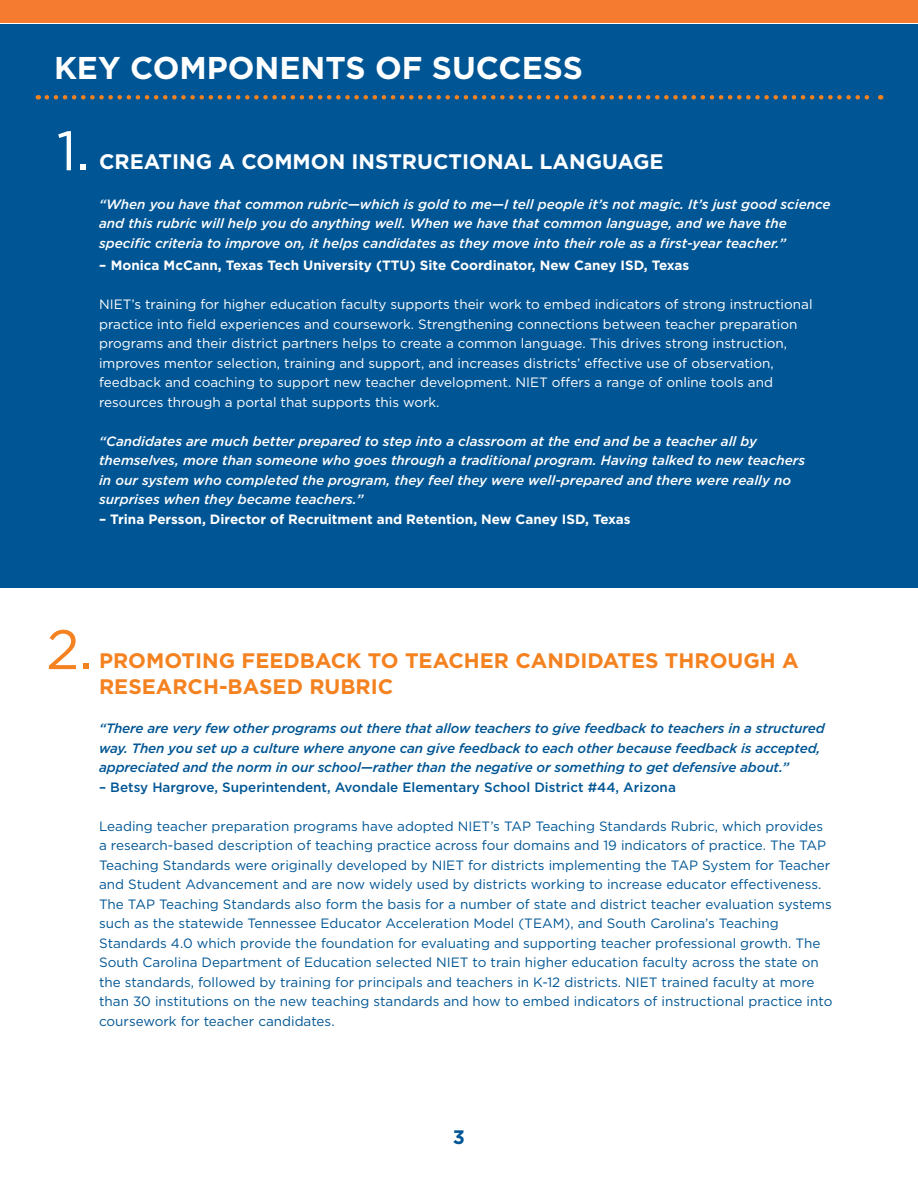
<style>
.page{position:relative;width:918px;height:1188px;background:#fff}
.page>*{position:absolute;margin:0;border:0;box-sizing:border-box;transform-origin:0 0}
.t1{font:55.5px "Gotham";color:#fff}
.t2{font:55.5px "Gotham";color:#f58220}
.t3{font:700 31.5px "Gotham";color:#fff}
.t4{font:700 21px/25.5px "Gotham";color:#f58220}
.t5{font:700 21px "Gotham";color:#fff}
.t6{font:700 19.5px "Gotham";color:#005695}
.t7{font:13.5px/19.5px "Gotham";color:#005694}
.t8{font:italic 500 13.5px/19.5px "Gotham";color:#fff}
.t9{font:13.5px/19.5px "Gotham";color:#fff}
.t10{font:italic 500 13.5px/19.5px "Gotham";letter-spacing:-.01em;color:#005694}
.t11{font:700 13.5px "Gotham";color:#fff}
.t12{font:500 13.5px "Gotham";color:#005694}
</style>
<div class="page">
<div style="left:0;top:24px;width:918px;height:564px;background:#005695"></div>
<div style="left:0;top:0;width:918px;height:23px;background:#f47b2f"></div>
<svg style="left:47px;top:95px;width:834px;height:5px"></svg>
<h2 class="t3" style="left:54px;top:47px;width:530px">KEY COMPONENTS OF SUCCESS</h2>
<h1 class="t1" style="left:57px;top:115px;width:35px">1.</h1>
<h3 class="t5" style="left:99px;top:148px;width:566px">CREATING A COMMON INSTRUCTIONAL LANGUAGE</h3>
<p class="t8" style="left:99px;top:194px;width:733px">“When you have that common rubric—which is gold to me—I tell people it’s not magic. It’s just good science and this rubric will help you do anything well. When we have that common language, and we have the specific criteria to improve on, it helps candidates as they move into their role as a first-year teacher.”</p>
<p class="t11" style="left:99px;top:257px;width:592px">– Monica McCann, Texas Tech University (TTU) Site Coordinator, New Caney ISD, Texas</p>
<p class="t9" style="left:99px;top:295px;width:715px">NIET’s training for higher education faculty supports their work to embed indicators of strong instructional practice into field experiences and coursework. Strengthening connections between teacher preparation programs and their district partners helps to create a common language. This drives strong instruction, improves mentor selection, training and support, and increases districts’ effective use of observation, feedback and coaching to support new teacher development. NIET offers a range of online tools and resources through a portal that supports this work.</p>
<p class="t8" style="left:99px;top:431px;width:708px">“Candidates are much better prepared to step into a classroom at the end and be a teacher all by themselves, more than someone who goes through a traditional program. Having talked to new teachers in our system who completed the program, they feel they were well-prepared and there were really no surprises when they became teachers.”</p>
<p class="t11" style="left:99px;top:510px;width:533px">– Trina Persson, Director of Recruitment and Retention, New Caney ISD, Texas</p>
<h1 class="t2" style="left:46px;top:614px;width:48px">2.</h1>
<h3 class="t4" style="left:99px;top:648px;width:701px">PROMOTING FEEDBACK TO TEACHER CANDIDATES THROUGH A<br>RESEARCH-BASED RUBRIC</h3>
<p class="t10" style="left:99px;top:719px;width:727px">“There are very few other programs out there that allow teachers to give feedback to teachers in a structured way. Then you set up a culture where anyone can give feedback to each other because feedback is accepted, appreciated and the norm in our school—rather than the negative or something to get defensive about.”</p>
<p class="t12" style="left:99px;top:778px;width:578px">– Betsy Hargrove, Superintendent, Avondale Elementary School District #44, Arizona</p>
<p class="t7" style="left:99px;top:816px;width:735px">Leading teacher preparation programs have adopted NIET’s TAP Teaching Standards Rubric, which provides a research-based description of teaching practice across four domains and 19 indicators of practice. The TAP Teaching Standards were originally developed by NIET for districts implementing the TAP System for Teacher and Student Advancement and are now widely used by districts working to increase educator effectiveness.<br>The TAP Teaching Standards also form the basis for a number of state and district teacher evaluation systems such as the statewide Tennessee Educator Acceleration Model (TEAM), and South Carolina’s Teaching Standards 4.0 which provide the foundation for evaluating and supporting teacher professional growth. The South Carolina Department of Education selected NIET to train higher education faculty across the state on the standards, followed by training for principals and teachers in K-12 districts. NIET trained faculty at more than 30 institutions on the new teaching standards and how to embed indicators of instructional practice into coursework for teacher candidates.</p>
<h3 class="t6" style="left:453px;top:1124px;width:14px">3</h3>
</div>
